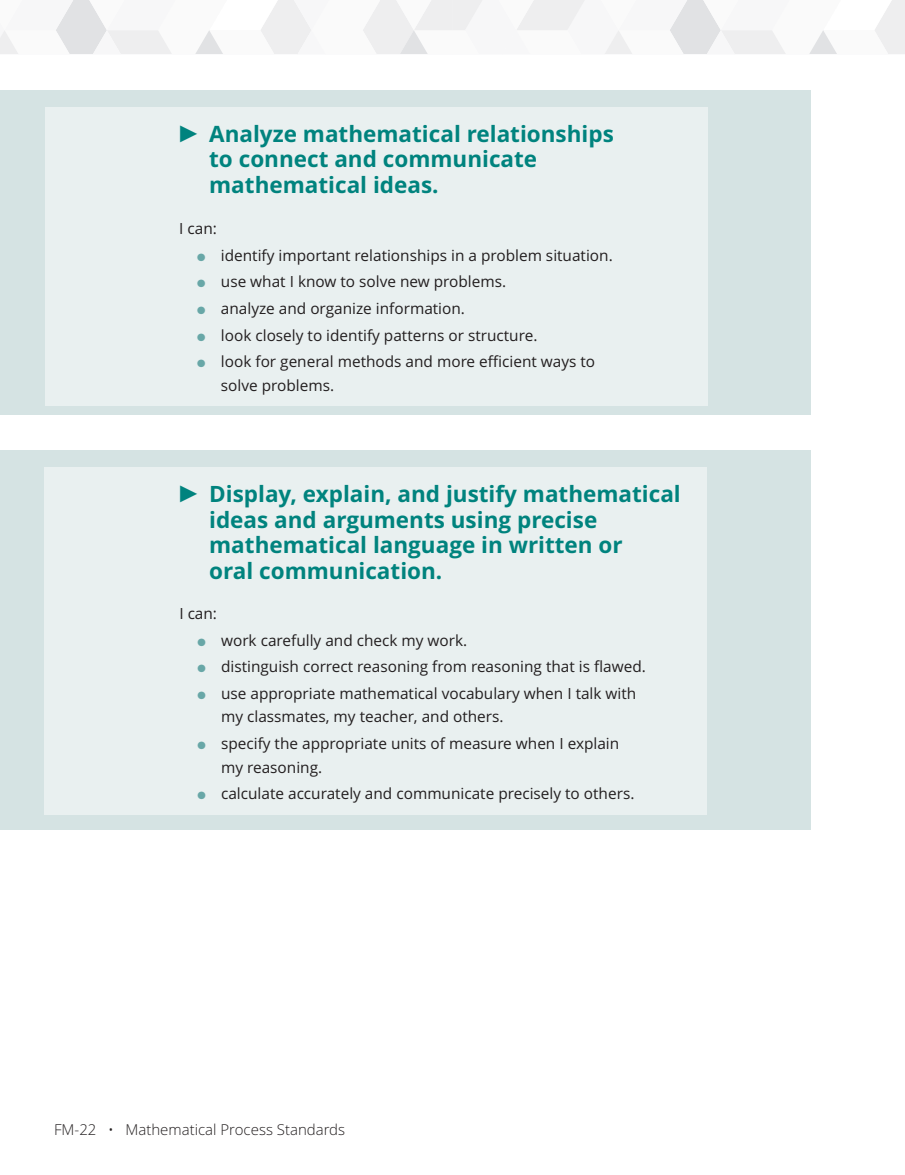
<style>
.page{position:relative;width:905px;height:1175px;background:#fff}
.page>*{position:absolute;margin:0;border:0;box-sizing:border-box;transform-origin:0 0}
.t1{font:700 22.5px/25.5px "Open Sans";color:#00837e}
.t2{font:15.3px/23.7px "Open Sans";color:#231f20}
.t3{font:300 15px "Open Sans";color:#231f20}
.s1{color:#68a7a7}
</style>
<div class="page">
<svg style="left:0;top:0;width:904px;height:54px"></svg>
<div style="left:0;top:90px;width:810px;height:324px;background:#d5e3e3"></div>
<div style="left:0;top:450px;width:810px;height:379px;background:#d5e3e3"></div>
<div style="left:45px;top:107px;width:662px;height:298px;background:#e9f0f0"></div>
<div style="left:44px;top:467px;width:663px;height:348px;background:#e9f0f0"></div>
<h1 class="t1" style="left:209px;top:120px;width:406px;text-indent:-30px">▶ Analyze mathematical relationships to connect and communicate mathematical ideas.</h1>
<p class="t2" style="left:179px;top:216px;width:39px">I can:</p>
<p class="t2" style="left:197px;top:243px;width:417px"><span class="s1">●</span> identify important relationships in a problem situation.</p>
<p class="t2" style="left:197px;top:270px;width:310px"><span class="s1">●</span> use what I know to solve new problems.</p>
<p class="t2" style="left:197px;top:296px;width:269px"><span class="s1">●</span> analyze and organize information.</p>
<p class="t2" style="left:197px;top:323px;width:342px"><span class="s1">●</span> look closely to identify patterns or structure.</p>
<p class="t2" style="left:221px;top:349px;width:376px;text-indent:-24px"><span class="s1">●</span> look for general methods and more efficient ways to solve problems.</p>
<h1 class="t1" style="left:209px;top:481px;width:473px;text-indent:-30px">▶ Display, explain, and justify mathematical ideas and arguments using precise mathematical language in written or<br>oral communication.</h1>
<p class="t2" style="left:179px;top:601px;width:39px">I can:</p>
<p class="t2" style="left:197px;top:628px;width:271px"><span class="s1">●</span> work carefully and check my work.</p>
<p class="t2" style="left:197px;top:654px;width:450px"><span class="s1">●</span> distinguish correct reasoning from reasoning that is flawed.</p>
<p class="t2" style="left:221px;top:681px;width:417px;text-indent:-24px"><span class="s1">●</span> use appropriate mathematical vocabulary when I talk with my classmates, my teacher, and others.</p>
<p class="t2" style="left:221px;top:731px;width:400px;text-indent:-24px"><span class="s1">●</span> specify the appropriate units of measure when I explain my reasoning.</p>
<p class="t2" style="left:197px;top:781px;width:438px"><span class="s1">●</span> calculate accurately and communicate precisely to others.</p>
<p class="t3" style="left:54px;top:1118px;width:293px">FM-22 • Mathematical Process Standards</p>
</div>
